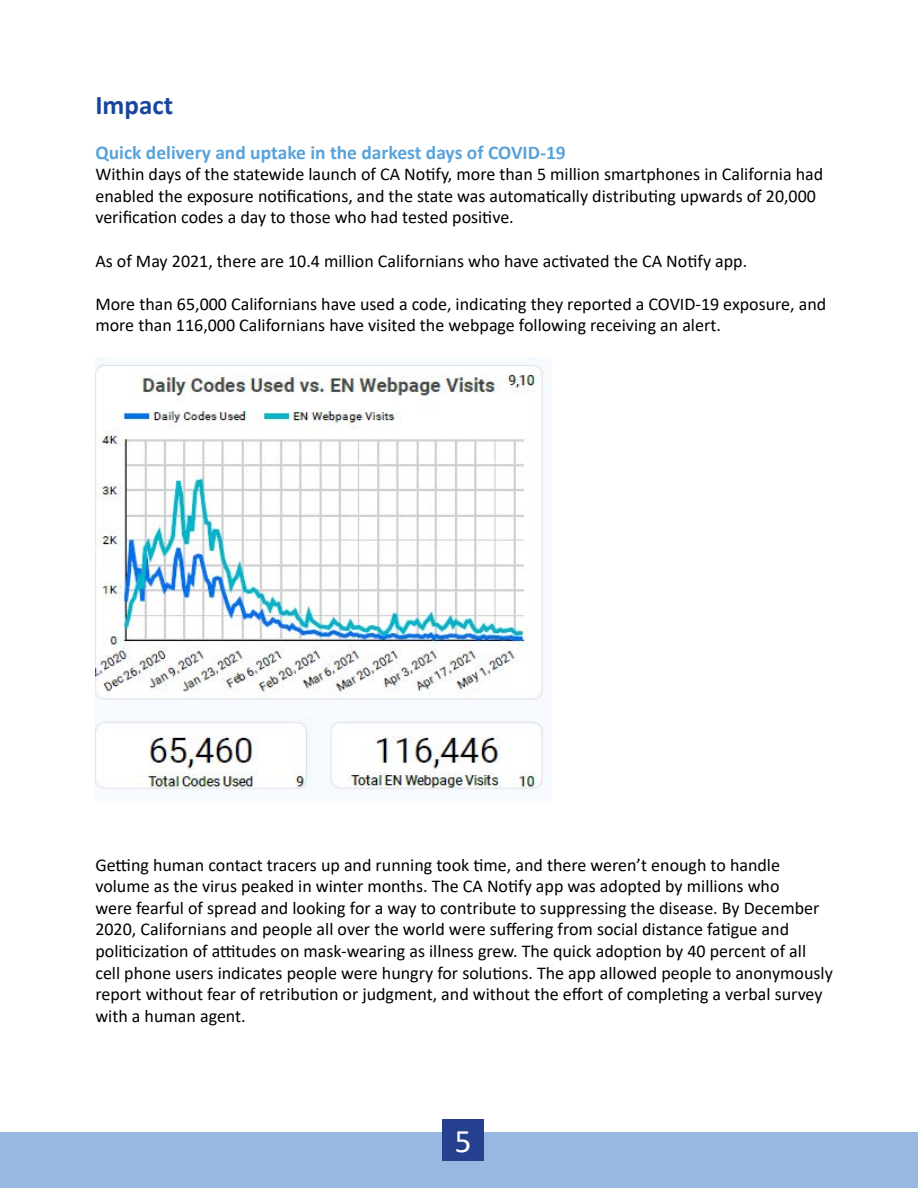
<style>
.page{position:relative;width:918px;height:1188px;background:#fff}
.page>*{position:absolute;margin:0;border:0;box-sizing:border-box;transform-origin:0 0}
.t1{font:33px "Calibri";color:#fff}
.t2{font:700 27px "Calibri";color:#19459d}
.t3{font:700 19.5px "Calibri";color:#59a3da}
.t4{font:18px/21.6px "Calibri";color:#000}
</style>
<div class="page">
<div style="left:0;top:1133px;width:918px;height:55px;background:#97b9e1"></div>
<div style="left:442px;top:1120px;width:42px;height:41px;background:#25408f"></div>
<img style="left:95px;top:357px;width:452px;height:434px">
<h2 class="t2" style="left:95px;top:85px;width:79px">Impact</h2>
<p class="t3" style="left:95px;top:138px;width:472px">Quick delivery and uptake in the darkest days of COVID-19</p>
<p class="t4" style="left:95px;top:163px;width:729px">Within days of the statewide launch of CA Notify, more than 5 million smartphones in California had enabled the exposure notifications, and the state was automatically distributing upwards of 20,000 verification codes a day to those who had tested positive.</p>
<p class="t4" style="left:95px;top:249px;width:653px">As of May 2021, there are 10.4 million Californians who have activated the CA Notify app.</p>
<p class="t4" style="left:95px;top:293px;width:732px">More than 65,000 Californians have used a code, indicating they reported a COVID-19 exposure, and more than 116,000 Californians have visited the webpage following receiving an alert.</p>
<p class="t4" style="left:95px;top:853px;width:739px">Getting human contact tracers up and running took time, and there weren’t enough to handle volume as the virus peaked in winter months. The CA Notify app was adopted by millions who<br>were fearful of spread and looking for a way to contribute to suppressing the disease. By December 2020, Californians and people all over the world were suffering from social distance fatigue and politicization of attitudes on mask-wearing as illness grew. The quick adoption by 40 percent of all cell phone users indicates people were hungry for solutions. The app allowed people to anonymously report without fear of retribution or judgment, and without the effort of completing a verbal survey with a human agent.</p>
<h1 class="t1" style="left:455px;top:1118px;width:18px">5</h1>
</div>
